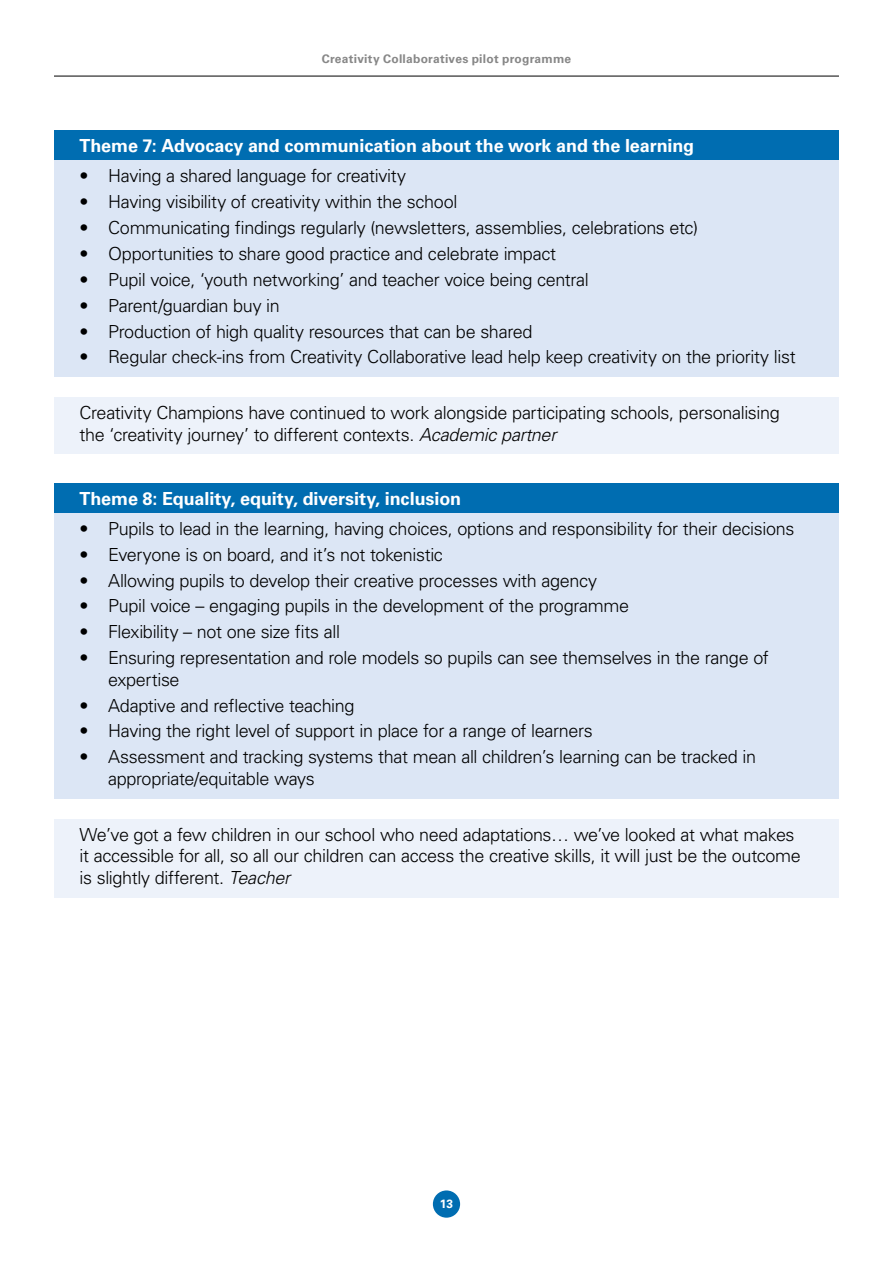
<style>
.page{position:relative;width:893px;height:1263px;background:#fff}
.page>*{position:absolute;margin:0;border:0;box-sizing:border-box;transform-origin:0 0}
.Indented_shaded_para{font:300 18px/21.6px "Univers LT Std";letter-spacing:-.02em;color:#000}
.Indented_shaded_para-2{font:700 18px "Univers LT Std";letter-spacing:-.005em;color:#fff}
.t1{font:700 12px "Univers LT Std";letter-spacing:.02em;color:#878787}
.t2{font:700 12px "Univers LT Std";color:#fff}
.s1{font-style:italic}
</style>
<div class="page">
<hr style="left:54px;top:76px;width:785px;height:1px;background:#000">
<div style="left:433px;top:1190px;width:27px;height:28px;background:#006db1;border-radius:50%"></div>
<div style="left:54px;top:131px;width:785px;height:35px;background:#006db1"></div>
<div style="left:54px;top:161px;width:785px;height:35px;background:#dce6f5"></div>
<div style="left:54px;top:187px;width:785px;height:35px;background:#dce6f5"></div>
<div style="left:54px;top:213px;width:785px;height:35px;background:#dce6f5"></div>
<div style="left:54px;top:238px;width:785px;height:35px;background:#dce6f5"></div>
<div style="left:54px;top:264px;width:785px;height:35px;background:#dce6f5"></div>
<div style="left:54px;top:290px;width:785px;height:35px;background:#dce6f5"></div>
<div style="left:54px;top:316px;width:785px;height:35px;background:#dce6f5"></div>
<div style="left:54px;top:342px;width:785px;height:35px;background:#dce6f5"></div>
<div style="left:54px;top:397px;width:785px;height:57px;background:#edf2fa"></div>
<div style="left:54px;top:483px;width:785px;height:35px;background:#006db1"></div>
<div style="left:54px;top:513px;width:785px;height:35px;background:#dce6f5"></div>
<div style="left:54px;top:539px;width:785px;height:35px;background:#dce6f5"></div>
<div style="left:54px;top:565px;width:785px;height:35px;background:#dce6f5"></div>
<div style="left:54px;top:591px;width:785px;height:35px;background:#dce6f5"></div>
<div style="left:54px;top:617px;width:785px;height:35px;background:#dce6f5"></div>
<div style="left:54px;top:643px;width:785px;height:56px;background:#dce6f5"></div>
<div style="left:54px;top:690px;width:785px;height:35px;background:#dce6f5"></div>
<div style="left:54px;top:716px;width:785px;height:35px;background:#dce6f5"></div>
<div style="left:54px;top:742px;width:785px;height:56px;background:#dce6f5"></div>
<div style="left:54px;top:819px;width:785px;height:78px;background:#edf2fa"></div>
<p class="t1" style="left:322px;top:51px;width:251px">Creativity Collaboratives pilot programme</p>
<p class="Indented_shaded_para-2" style="left:80px;top:135px;width:616px">Theme 7: Advocacy and communication about the work and the learning</p>
<p class="Indented_shaded_para" style="left:80px;top:165px;width:328px">• Having a shared language for creativity</p>
<p class="Indented_shaded_para" style="left:80px;top:191px;width:379px">• Having visibility of creativity within the school</p>
<p class="Indented_shaded_para" style="left:80px;top:217px;width:620px">• Communicating findings regularly (newsletters, assemblies, celebrations etc)</p>
<p class="Indented_shaded_para" style="left:80px;top:243px;width:478px">• Opportunities to share good practice and celebrate impact</p>
<p class="Indented_shaded_para" style="left:80px;top:269px;width:511px">• Pupil voice, ‘youth networking’ and teacher voice being central</p>
<p class="Indented_shaded_para" style="left:80px;top:294px;width:202px">• Parent/guardian buy in</p>
<p class="Indented_shaded_para" style="left:80px;top:320px;width:454px">• Production of high quality resources that can be shared</p>
<p class="Indented_shaded_para" style="left:80px;top:346px;width:718px">• Regular check-ins from Creativity Collaborative lead help keep creativity on the priority list</p>
<p class="Indented_shaded_para" style="left:80px;top:402px;width:702px">Creativity Champions have continued to work alongside participating schools, personalising the ‘creativity journey’ to different contexts. <span class="s1">Academic partner</span></p>
<p class="Indented_shaded_para-2" style="left:80px;top:488px;width:383px">Theme 8: Equality, equity, diversity, inclusion</p>
<p class="Indented_shaded_para" style="left:80px;top:518px;width:716px">• Pupils to lead in the learning, having choices, options and responsibility for their decisions</p>
<p class="Indented_shaded_para" style="left:80px;top:543px;width:365px">• Everyone is on board, and it’s not tokenistic</p>
<p class="Indented_shaded_para" style="left:80px;top:569px;width:519px">• Allowing pupils to develop their creative processes with agency</p>
<p class="Indented_shaded_para" style="left:80px;top:595px;width:551px">• Pupil voice – engaging pupils in the development of the programme</p>
<p class="Indented_shaded_para" style="left:80px;top:621px;width:262px">• Flexibility – not one size fits all</p>
<p class="Indented_shaded_para" style="left:108px;top:647px;width:662px;text-indent:-28px">• Ensuring representation and role models so pupils can see themselves in the range of expertise</p>
<p class="Indented_shaded_para" style="left:80px;top:694px;width:277px">• Adaptive and reflective teaching</p>
<p class="Indented_shaded_para" style="left:80px;top:720px;width:515px">• Having the right level of support in place for a range of learners</p>
<p class="Indented_shaded_para" style="left:108px;top:746px;width:650px;text-indent:-28px">• Assessment and tracking systems that mean all children’s learning can be tracked in appropriate/equitable ways</p>
<p class="Indented_shaded_para" style="left:80px;top:823px;width:723px">We’ve got a few children in our school who need adaptations… we’ve looked at what makes it accessible for all, so all our children can access the creative skills, it will just be the outcome is slightly different. <span class="s1">Teacher</span></p>
<p class="t2" style="left:440px;top:1196px;width:15px">13</p>
</div>
